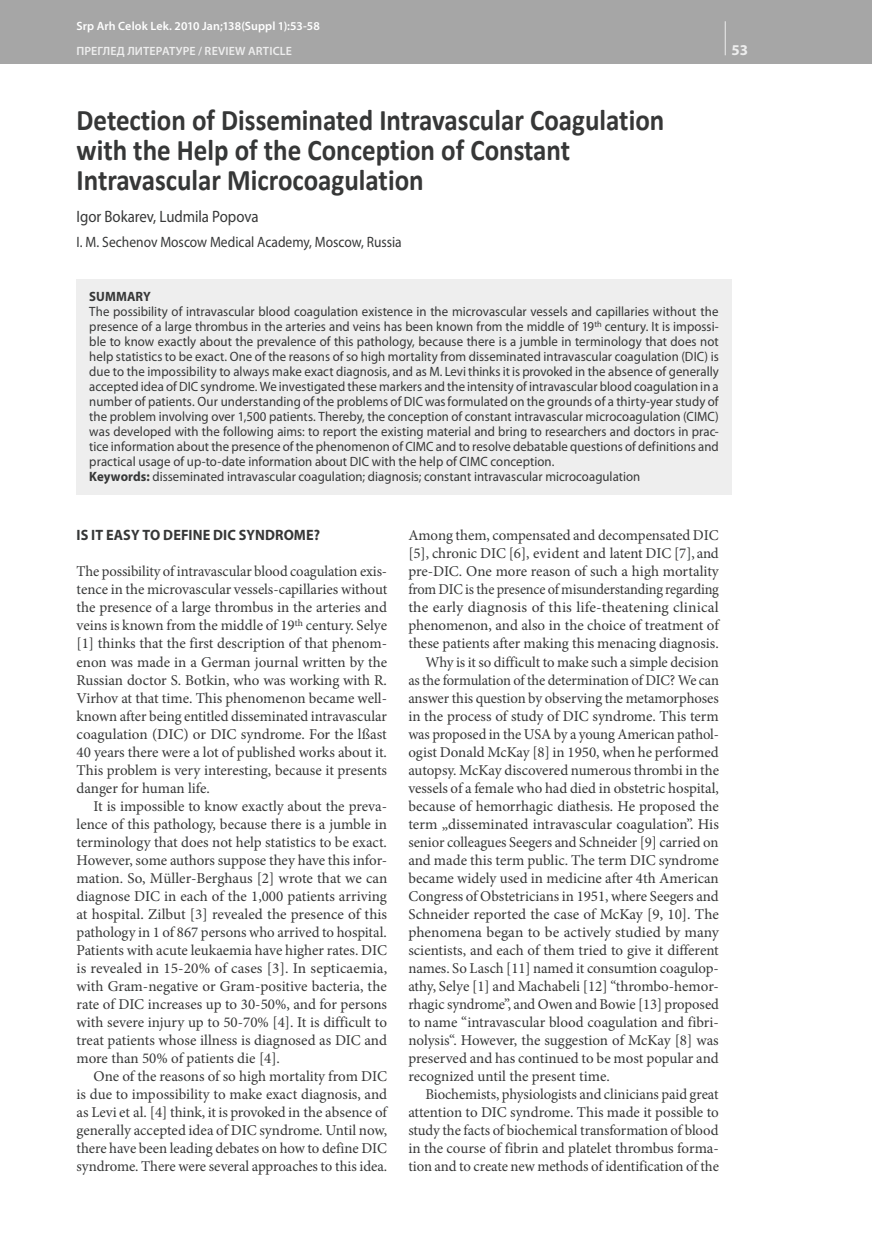
<style>
.page{position:relative;width:872px;height:1234px;background:#fff}
.page>*{position:absolute;margin:0;border:0;box-sizing:border-box;transform-origin:0 0}
.t1{font:700 30px/30px "Calibri";color:#363737;scale:.9 1}
.t2{font:16.5px "Myriad Pro";letter-spacing:-.005em;color:#363737;scale:.9 1}
.t3{font:15px/18px "Minion Pro";letter-spacing:-.005em;color:#363737;text-align:justify}
.t4{font:15px "Minion Pro";letter-spacing:-.005em;color:#363737;scale:.95 1}
.t5{font:15px "Myriad Pro";color:#363737;scale:.9 1}
.t6{font:15px "Minion Pro";letter-spacing:-.005em;color:#363737;scale:1.04 1}
.t7{font:700 15px "Myriad Pro";letter-spacing:.005em;color:#363737;scale:.95 1}
.t8{font:700 15px "Myriad Pro";color:#eee}
.t9{font:13.5px/15px "Myriad Pro";letter-spacing:.005em;color:#363737;scale:.95 1}
.t10{font:700 13.5px "Myriad Pro";letter-spacing:.005em;color:#363737;scale:.95 1}
.t11{font:600 12px "Myriad Pro";letter-spacing:.01em;color:#fff}
.t12{font:600 12px "Myriad Pro";letter-spacing:.01em;color:#eee}
.s1{font-weight:700}
</style>
<div class="page">
<div style="left:0;top:0;width:872px;height:64px;background:#a6a6a6"></div>
<hr style="left:725px;top:21px;width:1px;height:34px;background:#eee">
<div style="left:77px;top:279px;width:654px;height:215px;background:#eee"></div>
<p class="t11" style="left:77px;top:19px;width:245px">Srp Arh Celok Lek. 2010 Jan;138(Suppl 1):53-58</p>
<p class="t12" style="left:77px;top:43px;width:217px">ПРЕГЛЕД ЛИТЕРАТУРЕ / REVIEW ARTICLE</p>
<p class="t8" style="left:731px;top:40px;width:18px">53</p>
<h1 class="t1" style="left:77px;top:103px;width:654px">Detection of Disseminated Intravascular Coagulation with the Help of the Conception of Constant<br>Intravascular Microcoagulation</h1>
<p class="t2" style="left:77px;top:206px;width:204px">Igor Bokarev, Ludmila Popova</p>
<p class="t5" style="left:77px;top:232px;width:363px">I. M. Sechenov Moscow Medical Academy, Moscow, Russia</p>
<p class="t10" style="left:89px;top:287px;width:66px">SUMMARY</p>
<p class="t9" style="left:89px;top:303px;width:664px">The possibility of intravascular blood coagulation existence in the microvascular vessels and capillaries without the presence of a large thrombus in the arteries and veins has been known from the middle of 19<sup>th</sup> century. It is impossi&shy;ble to know exactly about the prevalence of this pathology, because there is a jumble in terminology that does not help statistics to be exact. One of the reasons of so high mortality from disseminated intravascular coagulation (DIC) is due to the impossibility to always make exact diagnosis, and as М. Levi thinks it is provoked in the absence of generally accepted idea of DIC syndrome. We investigated these markers and the intensity of intravascular blood coagulation in a number of patients. Our understanding of the problems of DIC was formulated on the grounds of a thirty-year study of the problem involving over 1,500 patients. Thereby, the conception of constant intravascular microcoagulation (CIMC) was developed with the following aims: to report the existing material and bring to researchers and doctors in prac&shy;tice information about the presence of the phenomenon of CIMC and to resolve debatable questions of definitions and practical usage of up-to-date information about DIC with the help of CIMC conception.<br><span class="s1">Keywords:</span> disseminated intravascular coagulation; diagnosis; constant intravascular microcoagulation</p>
<p class="t7" style="left:77px;top:525px;width:258px">IS IT EASY TO DEFINE DIC SYNDROME?</p>
<p class="t3" style="left:77px;top:562px;width:312px">The possibility of intravascular blood coagulation exis&shy;tence in the microvascular vessels-capillaries without the presence of a large thrombus in the arteries and veins is known from the middle of 19<sup>th</sup> century. Selye [1] thinks that the first description of that phenom&shy;enon was made in a German journal written by the Russian doctor S. Botkin, who was working with R.<br>Virhov at that time. This phenomenon became well&shy;known after being entitled disseminated intravascular coagulation (DIC) or DIC syndrome. For the lßast 40 years there were a lot of published works about it.<br>This problem is very interesting, because it presents danger for human life.</p>
<p class="t3" style="left:77px;top:796px;width:312px;text-indent:17px">It is impossible to know exactly about the preva&shy;lence of this pathology, because there is a jumble in terminology that does not help statistics to be exact.<br>However, some authors suppose they have this infor&shy;mation. So, Мüller-Веrghaus [2] wrote that we can diagnose DIC in each of the 1,000 patients arriving at hospital. Zilbut [3] revealed the presence of this pathology in 1 of 867 persons who arrived to hospital.<br>Patients with acute leukaemia have higher rates. DIC is revealed in 15-20% of cases [3]. In septicaemia, with Gram-negative or Gram-positive bacteria, the rate of DIC increases up to 30-50%, and for persons with severe injury up to 50-70% [4]. It is difficult to treat patients whose illness is diagnosed as DIC and more than 50% of patients die [4].</p>
<p class="t3" style="left:77px;top:1066px;width:312px;text-indent:17px">One of the reasons of so high mortality from DIC is due to impossibility to make exact diagnosis, and as Levi et al. [4] think, it is provoked in the absence of generally accepted idea of DIC syndrome. Until now, there have been leading debates on how to define DIC syndrome. There were several approaches to this idea.</p>
<p class="t3" style="left:408px;top:526px;width:312px">Among them, compensated and decompensated DIC</p>
<p class="t3" style="left:408px;top:544px;width:312px">[5], chronic DIC [6], evident and latent DIC [7], and</p>
<p class="t3" style="left:408px;top:562px;width:312px">pre-DIC. One more reason of such a high mortality</p>
<p class="t4" style="left:408px;top:579px;width:328px">from DIC is the presence of misunderstanding regarding</p>
<p class="t6" style="left:408px;top:597px;width:300px">the early diagnosis of this life-theatening clinical</p>
<p class="t3" style="left:408px;top:616px;width:312px">phenomenon, and also in the choice of treatment of</p>
<p class="t3" style="left:408px;top:634px;width:312px">these patients after making this menacing diagnosis.</p>
<p class="t3" style="left:425px;top:652px;width:295px">Why is it so difficult to make such a simple decision</p>
<p class="t3" style="left:408px;top:670px;width:312px">as the formulation of the determination of DIC? We can</p>
<p class="t3" style="left:408px;top:688px;width:312px">answer this question by observing the metamorphoses</p>
<p class="t3" style="left:408px;top:706px;width:312px">in the process of study of DIC syndrome. This term</p>
<p class="t3" style="left:408px;top:724px;width:312px">was proposed in the USA by a young American pathol-</p>
<p class="t3" style="left:408px;top:742px;width:312px">ogist Donald McKay [8] in 1950, when he performed</p>
<p class="t3" style="left:408px;top:760px;width:312px">autopsy. МсKау discovered numerous thrombi in the</p>
<p class="t3" style="left:408px;top:778px;width:312px">vessels of a female who had died in obstetric hospital,</p>
<p class="t3" style="left:408px;top:796px;width:312px">because of hemorrhagic diathesis. He proposed the</p>
<p class="t3" style="left:408px;top:814px;width:312px">term „disseminated intravascular coagulation”. His</p>
<p class="t3" style="left:408px;top:832px;width:312px">senior colleagues Seegers and Schneider [9] carried on</p>
<p class="t3" style="left:408px;top:850px;width:312px">and made this term public. The term DIC syndrome</p>
<p class="t3" style="left:408px;top:868px;width:312px">became widely used in medicine after 4th American</p>
<p class="t3" style="left:408px;top:886px;width:312px">Congress of Obstetricians in 1951, where Seegers and</p>
<p class="t3" style="left:408px;top:904px;width:312px">Schneider reported the case of McKay [9, 10]. The</p>
<p class="t3" style="left:408px;top:922px;width:312px">phenomena began to be actively studied by many</p>
<p class="t3" style="left:408px;top:940px;width:312px">scientists, and each of them tried to give it different</p>
<p class="t3" style="left:408px;top:958px;width:312px">names. So Lasch [11] named it consumtion coagulop-</p>
<p class="t3" style="left:408px;top:976px;width:312px">athy, Selye [1] and Machabeli [12] “thrombo-hemor-</p>
<p class="t3" style="left:408px;top:994px;width:312px">rhagic syndrome”, and Оwen and Воwie [13] proposed</p>
<p class="t3" style="left:408px;top:1012px;width:312px">to name “intravascular blood coagulation and fibri-</p>
<p class="t3" style="left:408px;top:1030px;width:312px">nolysis“. However, the suggestion of McKay [8] was</p>
<p class="t3" style="left:408px;top:1048px;width:312px">preserved and has continued to be most popular and</p>
<p class="t3" style="left:408px;top:1066px;width:203px">recognized until the present time.</p>
<p class="t3" style="left:425px;top:1084px;width:295px">Biochemists, physiologists and clinicians paid great</p>
<p class="t3" style="left:408px;top:1102px;width:312px">attention to DIC syndrome. This made it possible to</p>
<p class="t3" style="left:408px;top:1120px;width:312px">study the facts of biochemical transformation of blood</p>
<p class="t3" style="left:408px;top:1138px;width:312px">in the course of fibrin and platelet thrombus forma-</p>
<p class="t3" style="left:408px;top:1156px;width:312px">tion and to create new methods of identification of the</p>
</div>
